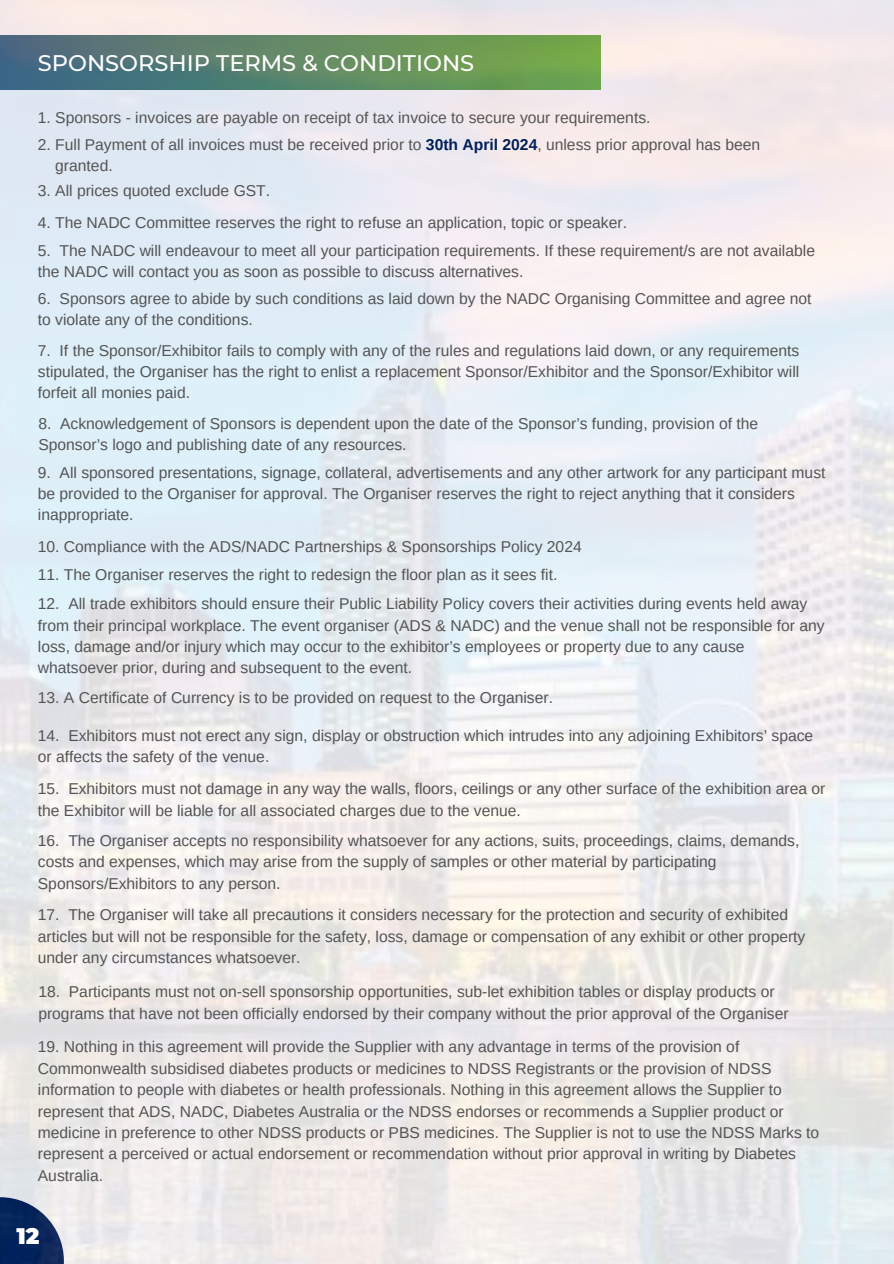
<style>
.page{position:relative;width:894px;height:1264px;background:#fff}
.page>*{position:absolute;margin:0;border:0;box-sizing:border-box;transform-origin:0 0}
.t1{font:500 22.5px "Montserrat";color:#fff}
.t2{font:900 22.5px "Montserrat";color:#fff}
.t3{font:15.6px/21.3px "Arimo";color:#545454}
.s1{font-weight:700;color:#001f5a}
</style>
<div class="page">
<img style="left:0;top:0;width:893px;height:1263px">
<h1 class="t1" style="left:38px;top:49px;width:438px">SPONSORSHIP TERMS &amp; CONDITIONS</h1>
<p class="t3" style="left:38px;top:107px;width:614px">1. Sponsors - invoices are payable on receipt of tax invoice to secure your requirements.</p>
<p class="t3" style="left:55px;top:134px;width:706px;text-indent:-17px">2. Full Payment of all invoices must be received prior to <span class="s1">30th April 2024</span>, unless prior approval has been granted.</p>
<p class="t3" style="left:38px;top:180px;width:234px">3. All prices quoted exclude GST.</p>
<p class="t3" style="left:38px;top:212px;width:590px">4. The NADC Committee reserves the right to refuse an application, topic or speaker.</p>
<p class="t3" style="left:38px;top:240px;width:778px">5. The NADC will endeavour to meet all your participation requirements. If these requirement/s are not available the NADC will contact you as soon as possible to discuss alternatives.</p>
<p class="t3" style="left:38px;top:288px;width:775px">6. Sponsors agree to abide by such conditions as laid down by the NADC Organising Committee and agree not to violate any of the conditions.</p>
<p class="t3" style="left:38px;top:339px;width:762px;text-align:justify">7. If the Sponsor/Exhibitor fails to comply with any of the rules and regulations laid down, or any requirements stipulated, the Organiser has the right to enlist a replacement Sponsor/Exhibitor and the Sponsor/Exhibitor will forfeit all monies paid.</p>
<p class="t3" style="left:38px;top:413px;width:721px">8. Acknowledgement of Sponsors is dependent upon the date of the Sponsor’s funding, provision of the<br>Sponsor’s logo and publishing date of any resources.</p>
<p class="t3" style="left:38px;top:461px;width:788px">9. All sponsored presentations, signage, collateral, advertisements and any other artwork for any participant must be provided to the Organiser for approval. The Organiser reserves the right to reject anything that it considers inappropriate.</p>
<p class="t3" style="left:38px;top:535px;width:545px">10. Compliance with the ADS/NADC Partnerships &amp; Sponsorships Policy 2024</p>
<p class="t3" style="left:38px;top:564px;width:521px">11. The Organiser reserves the right to redesign the floor plan as it sees fit.</p>
<p class="t3" style="left:38px;top:593px;width:788px">12. All trade exhibitors should ensure their Public Liability Policy covers their activities during events held away from their principal workplace. The event organiser (ADS &amp; NADC) and the venue shall not be responsible for any loss, damage and/or injury which may occur to the exhibitor’s employees or property due to any cause whatsoever prior, during and subsequent to the event.</p>
<p class="t3" style="left:38px;top:687px;width:516px">13. A Certificate of Currency is to be provided on request to the Organiser.</p>
<p class="t3" style="left:38px;top:724px;width:776px">14. Exhibitors must not erect any sign, display or obstruction which intrudes into any adjoining Exhibitors’ space or affects the safety of the venue.</p>
<p class="t3" style="left:38px;top:778px;width:789px">15. Exhibitors must not damage in any way the walls, floors, ceilings or any other surface of the exhibition area or the Exhibitor will be liable for all associated charges due to the venue.</p>
<p class="t3" style="left:38px;top:829px;width:762px">16. The Organiser accepts no responsibility whatsoever for any actions, suits, proceedings, claims, demands, costs and expenses, which may arise from the supply of samples or other material by participating<br>Sponsors/Exhibitors to any person.</p>
<p class="t3" style="left:38px;top:904px;width:768px">17. The Organiser will take all precautions it considers necessary for the protection and security of exhibited articles but will not be responsible for the safety, loss, damage or compensation of any exhibit or other property under any circumstances whatsoever.</p>
<p class="t3" style="left:38px;top:981px;width:751px">18. Participants must not on-sell sponsorship opportunities, sub-let exhibition tables or display products or programs that have not been officially endorsed by their company without the prior approval of the Organiser</p>
<p class="t3" style="left:38px;top:1036px;width:782px">19. Nothing in this agreement will provide the Supplier with any advantage in terms of the provision of Commonwealth subsidised diabetes products or medicines to NDSS Registrants or the provision of NDSS information to people with diabetes or health professionals. Nothing in this agreement allows the Supplier to represent that ADS, NADC, Diabetes Australia or the NDSS endorses or recommends a Supplier product or medicine in preference to other NDSS products or PBS medicines. The Supplier is not to use the NDSS Marks to represent a perceived or actual endorsement or recommendation without prior approval in writing by Diabetes Australia.</p>
<h1 class="t2" style="left:17px;top:1221px;width:25px">12</h1>
</div>
